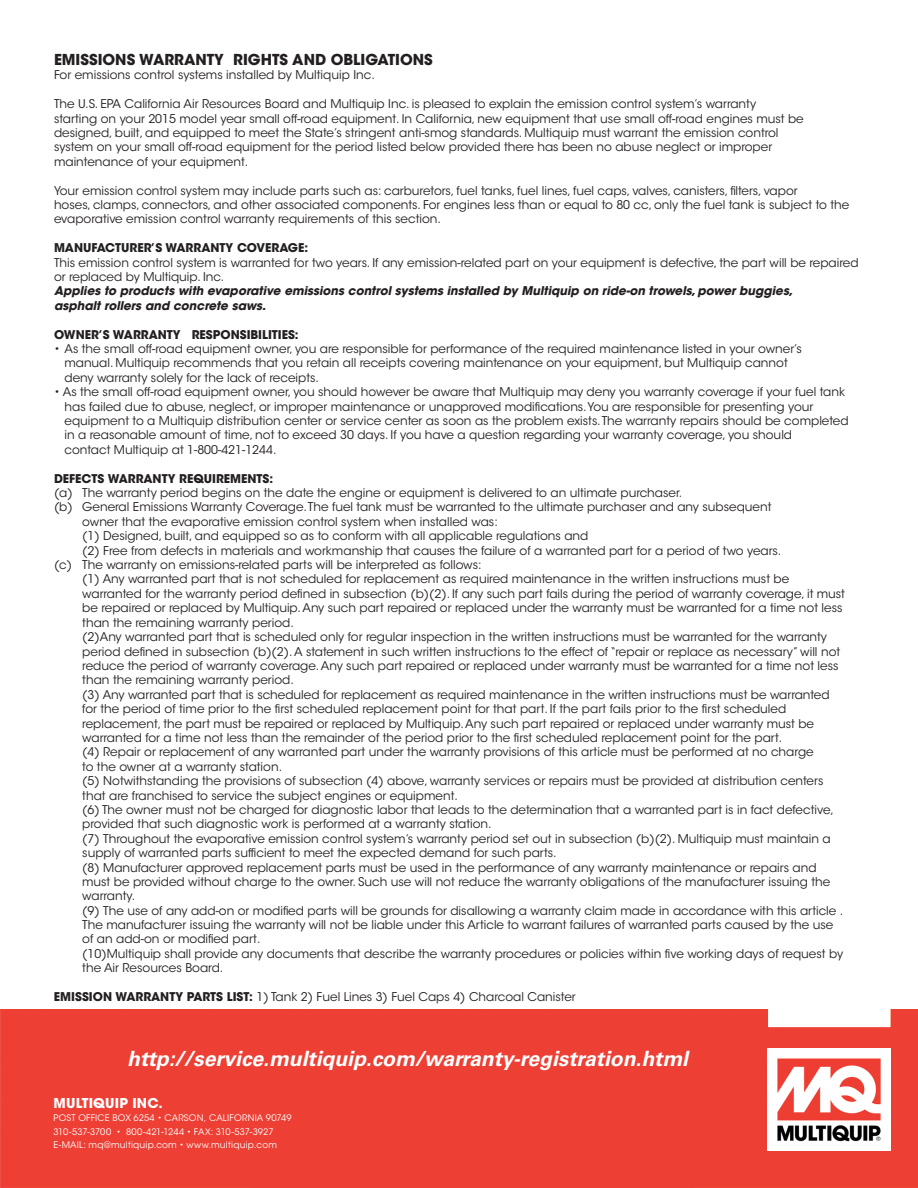
<style>
.page{position:relative;width:918px;height:1188px;background:#fff}
.page>*{position:absolute;margin:0;border:0;box-sizing:border-box;transform-origin:0 0}
.t1{font:italic 700 21px "Univers LT Std";color:#fff}
.t2{font:700 15px "ITC Avant Garde Std";color:#231f20}
.t3{font:700 13.5px "ITC Avant Garde Pro";letter-spacing:.02em;color:#fff}
.t4{font:12px/14.4px "ITC Avant Garde Std";color:#231f20}
.t5{font:italic 700 12px/14.4px "ITC Avant Garde Std";color:#231f20}
.t6{font:700 12px "ITC Avant Garde Std";color:#231f20}
.t7{font:9px/13.5px "ITC Avant Garde Std";letter-spacing:.025em;color:#fff}
.s1{font-weight:700}
</style>
<div class="page">
<div style="left:0;top:1010px;width:918px;height:178px;background:#ee3f34"></div>
<img style="left:768px;top:1049px;width:122px;height:102px">
<p class="t2" style="left:54px;top:50px;width:380px">EMISSIONS WARRANTY RIGHTS AND OBLIGATIONS</p>
<p class="t4" style="left:54px;top:68px;width:322px">For emissions control systems installed by Multiquip Inc.</p>
<p class="t4" style="left:54px;top:97px;width:751px">The U.S. EPA California Air Resources Board and Multiquip Inc. is pleased to explain the emission control system’s warranty<br>starting on your 2015 model year small off-road equipment. In California, new equipment that use small off-road engines must be designed, built, and equipped to meet the State’s stringent anti-smog standards. Multiquip must warrant the emission control system on your small off-road equipment for the period listed below provided there has been no abuse neglect or improper maintenance of your equipment.</p>
<p class="t4" style="left:54px;top:183px;width:797px">Your emission control system may include parts such as: carburetors, fuel tanks, fuel lines, fuel caps, valves, canisters, filters, vapor<br>hoses, clamps, connectors, and other associated components. For engines less than or equal to 80 cc, only the fuel tank is subject to the evaporative emission control warranty requirements of this section.</p>
<p class="t6" style="left:54px;top:240px;width:256px">MANUFACTURER’S WARRANTY COVERAGE:</p>
<p class="t4" style="left:54px;top:255px;width:806px">This emission control system is warranted for two years. If any emission-related part on your equipment is defective, the part will be repaired or replaced by Multiquip. Inc.</p>
<p class="t5" style="left:54px;top:284px;width:740px">Applies to products with evaporative emissions control systems installed by Multiquip on ride-on trowels, power buggies, asphalt rollers and concrete saws.</p>
<p class="t6" style="left:54px;top:326px;width:246px">OWNER’S WARRANTY RESPONSIBILITIES:</p>
<p class="t4" style="left:64px;top:342px;width:739px;text-indent:-10px">• As the small off-road equipment owner, you are responsible for performance of the required maintenance listed in your owner’s manual. Multiquip recommends that you retain all receipts covering maintenance on your equipment, but Multiquip cannot deny warranty solely for the lack of receipts.</p>
<p class="t4" style="left:64px;top:385px;width:786px;text-indent:-10px">• As the small off-road equipment owner, you should however be aware that Multiquip may deny you warranty coverage if your fuel tank has failed due to abuse, neglect, or improper maintenance or unapproved modifications. You are responsible for presenting your equipment to a Multiquip distribution center or service center as soon as the problem exists. The warranty repairs should be completed in a reasonable amount of time, not to exceed 30 days. If you have a question regarding your warranty coverage, you should<br>contact Multiquip at 1-800-421-1244.</p>
<p class="t6" style="left:54px;top:470px;width:221px">DEFECTS WARRANTY REQUIREMENTS:</p>
<p class="t4" style="left:54px;top:486px;width:630px">(a) The warranty period begins on the date the engine or equipment is delivered to an ultimate purchaser.</p>
<p class="t4" style="left:54px;top:500px;width:719px">(b) General Emissions Warranty Coverage. The fuel tank must be warranted to the ultimate purchaser and any subsequent</p>
<p class="t4" style="left:82px;top:515px;width:417px">owner that the evaporative emission control system when installed was:</p>
<p class="t4" style="left:82px;top:529px;width:508px">(1) Designed, built, and equipped so as to conform with all applicable regulations and</p>
<p class="t4" style="left:82px;top:543px;width:701px">(2) Free from defects in materials and workmanship that causes the failure of a warranted part for a period of two years.</p>
<p class="t4" style="left:54px;top:558px;width:429px">(c) The warranty on emissions-related parts will be interpreted as follows:</p>
<p class="t4" style="left:82px;top:572px;width:708px">(1) Any warranted part that is not scheduled for replacement as required maintenance in the written instructions must be</p>
<p class="t4" style="left:82px;top:587px;width:764px">warranted for the warranty period defined in subsection (b)(2). If any such part fails during the period of warranty coverage, it must</p>
<p class="t4" style="left:82px;top:601px;width:762px">be repaired or replaced by Multiquip. Any such part repaired or replaced under the warranty must be warranted for a time not less</p>
<p class="t4" style="left:82px;top:615px;width:213px">than the remaining warranty period.</p>
<p class="t4" style="left:82px;top:630px;width:746px">(2)Any warranted part that is scheduled only for regular inspection in the written instructions must be warranted for the warranty</p>
<p class="t4" style="left:82px;top:644px;width:759px">period defined in subsection (b)(2). A statement in such written instructions to the effect of “repair or replace as necessary” will not</p>
<p class="t4" style="left:82px;top:659px;width:758px">reduce the period of warranty coverage. Any such part repaired or replaced under warranty must be warranted for a time not less</p>
<p class="t4" style="left:82px;top:673px;width:213px">than the remaining warranty period.</p>
<p class="t4" style="left:82px;top:687px;width:749px">(3) Any warranted part that is scheduled for replacement as required maintenance in the written instructions must be warranted</p>
<p class="t4" style="left:82px;top:702px;width:705px">for the period of time prior to the first scheduled replacement point for that part. If the part fails prior to the first scheduled</p>
<p class="t4" style="left:82px;top:716px;width:733px">replacement, the part must be repaired or replaced by Multiquip. Any such part repaired or replaced under warranty must be</p>
<p class="t4" style="left:82px;top:731px;width:702px">warranted for a time not less than the remainder of the period prior to the first scheduled replacement point for the part.</p>
<p class="t4" style="left:82px;top:745px;width:733px">(4) Repair or replacement of any warranted part under the warranty provisions of this article must be performed at no charge</p>
<p class="t4" style="left:82px;top:759px;width:201px">to the owner at a warranty station.</p>
<p class="t4" style="left:82px;top:774px;width:743px">(5) Notwithstanding the provisions of subsection (4) above, warranty services or repairs must be provided at distribution centers</p>
<p class="t4" style="left:82px;top:788px;width:377px">that are franchised to service the subject engines or equipment.</p>
<p class="t4" style="left:82px;top:803px;width:753px">(6) The owner must not be charged for diagnostic labor that leads to the determination that a warranted part is in fact defective,</p>
<p class="t4" style="left:82px;top:817px;width:411px">provided that such diagnostic work is performed at a warranty station.</p>
<p class="t4" style="left:82px;top:831px;width:750px">(7) Throughout the evaporative emission control system’s warranty period set out in subsection (b)(2). Multiquip must maintain a</p>
<p class="t4" style="left:82px;top:846px;width:476px">supply of warranted parts sufficient to meet the expected demand for such parts.</p>
<p class="t4" style="left:82px;top:860px;width:736px">(8) Manufacturer approved replacement parts must be used in the performance of any warranty maintenance or repairs and</p>
<p class="t4" style="left:82px;top:875px;width:750px">must be provided without charge to the owner. Such use will not reduce the warranty obligations of the manufacturer issuing the</p>
<p class="t4" style="left:82px;top:889px;width:54px">warranty.</p>
<p class="t4" style="left:82px;top:903px;width:763px">(9) The use of any add-on or modified parts will be grounds for disallowing a warranty claim made in accordance with this article .</p>
<p class="t4" style="left:82px;top:918px;width:753px">The manufacturer issuing the warranty will not be liable under this Article to warrant failures of warranted parts caused by the use</p>
<p class="t4" style="left:82px;top:932px;width:180px">of an add-on or modified part.</p>
<p class="t4" style="left:82px;top:947px;width:762px">(10)Multiquip shall provide any documents that describe the warranty procedures or policies within five working days of request by</p>
<p class="t4" style="left:82px;top:961px;width:143px">the Air Resources Board.</p>
<p class="t4" style="left:54px;top:990px;width:523px"><span class="s1">EMISSION WARRANTY PARTS LIST:</span> 1) Tank 2) Fuel Lines 3) Fuel Caps 4) Charcoal Canister</p>
<h1 class="t1" style="left:127px;top:1046px;width:562px">http://service.multiquip.com/warranty-registration.html</h1>
<p class="t3" style="left:53px;top:1094px;width:111px">MULTIQUIP INC.</p>
<p class="t7" style="left:53px;top:1111px;width:240px">POST OFFICE BOX 6254 • CARSON, CALIFORNIA 90749<br>310-537-3700 • 800-421-1244 • FAX: 310-537-3927<br>E-MAIL: mq@multiquip.com • www.multiquip.com</p>
</div>
